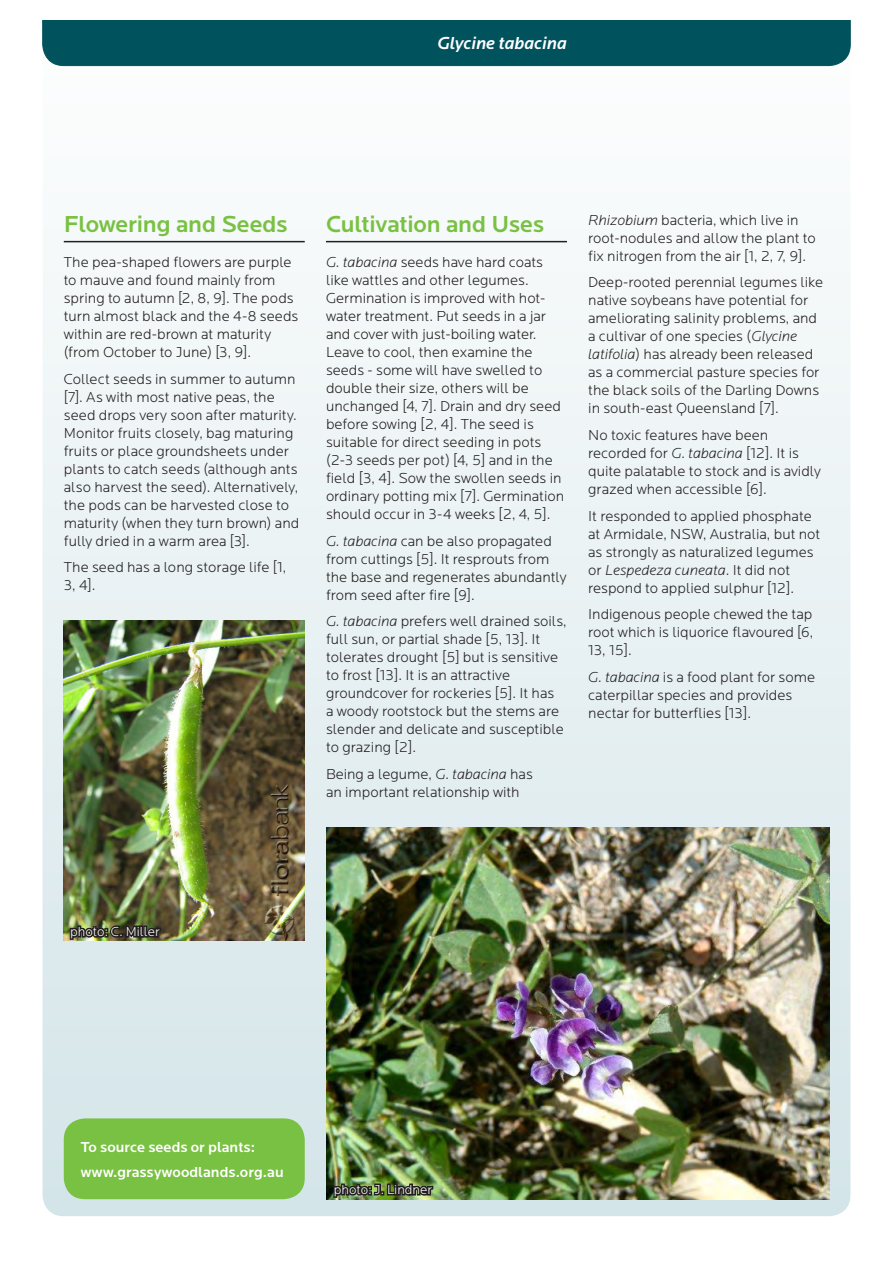
<style>
.page{position:relative;width:893px;height:1263px;background:#fff}
.page>*{position:absolute;margin:0;border:0;box-sizing:border-box;transform-origin:0 0}
.Head_A{font:500 24px "Locator";letter-spacing:-.01em;color:#79c142}
.t1{font:italic 500 18px "Locator";color:#fff}
.green_box_text{font:300 15px/18px "Locator";color:#231f20}
.body{font:300 15px/18px "Locator";letter-spacing:.005em;color:#231f20}
.body-2{font:500 15px "Locator";letter-spacing:.005em;color:#fff}
.green_box_text-2{font:500 15px "Locator";color:#fff}
.green_box_text-3{font:300 13.5px "Locator";color:#fff}
.s1{font-style:italic}
</style>
<div class="page">
<div style="left:43px;top:0;width:807px;height:1216px;background:linear-gradient(to bottom,#fefeff,#d1e2e4);border-radius:21px"></div>
<div style="left:43px;top:19px;width:807px;height:47px;background:#00525d"></div>
<div style="left:15px;top:0;width:859px;height:19px;background:#fff"></div>
<hr style="left:326px;top:241px;width:241px;height:1px;background:#231f20">
<div style="left:64px;top:1118px;width:241px;height:81px;background:#79c142;border-radius:21px"></div>
<hr style="left:64px;top:241px;width:241px;height:1px;background:#231f20">
<img style="left:64px;top:621px;width:241px;height:320px">
<img style="left:68px;top:916px;width:95px;height:27px">
<img style="left:326px;top:827px;width:503px;height:372px">
<img style="left:332px;top:1181px;width:103px;height:20px">
<p class="t1" style="left:437px;top:32px;width:131px">Glycine tabacina</p>
<p class="Head_A" style="left:64px;top:210px;width:226px">Flowering and Seeds</p>
<p class="body" style="left:64px;top:253px;width:236px">The pea-shaped flowers are purple to mauve and found mainly from spring to autumn [2, 8, 9]. The pods turn almost black and the 4-8 seeds within are red-brown at maturity (from October to June) [3, 9].</p>
<p class="body" style="left:64px;top:369px;width:237px">Collect seeds in summer to autumn [7]. As with most native peas, the seed drops very soon after maturity.<br>Monitor fruits closely, bag maturing fruits or place groundsheets under plants to catch seeds (although ants also harvest the seed). Alternatively, the pods can be harvested close to maturity (when they turn brown) and fully dried in a warm area [3].</p>
<p class="body" style="left:64px;top:558px;width:224px">The seed has a long storage life [1,<br>3, 4].</p>
<p class="Head_A" style="left:326px;top:210px;width:220px">Cultivation and Uses</p>
<p class="green_box_text" style="left:326px;top:253px;width:240px"><span class="s1">G. tabacina</span> seeds have hard coats like wattles and other legumes.<br>Germination is improved with hot&shy;water treatment. Put seeds in a jar and cover with just-boiling water.<br>Leave to cool, then examine the seeds - some will have swelled to double their size, others will be unchanged [4, 7]. Drain and dry seed before sowing [2, 4]. The seed is suitable for direct seeding in pots (2-3 seeds per pot) [4, 5] and in the field [3, 4]. Sow the swollen seeds in ordinary potting mix [7]. Germination should occur in 3-4 weeks [2, 4, 5].</p>
<p class="green_box_text" style="left:326px;top:531px;width:242px"><span class="s1">G. tabacina</span> can be also propagated from cuttings [5]. It resprouts from the base and regenerates abundantly from seed after fire [9].</p>
<p class="green_box_text" style="left:326px;top:612px;width:242px"><span class="s1">G. tabacina</span> prefers well drained soils, full sun, or partial shade [5, 13]. It tolerates drought [5] but is sensitive to frost [13]. It is an attractive groundcover for rockeries [5]. It has<br>a woody rootstock but the stems are slender and delicate and susceptible to grazing [2].</p>
<p class="green_box_text" style="left:326px;top:764px;width:208px">Being a legume, <span class="s1">G. tabacina</span> has an important relationship with</p>
<p class="green_box_text" style="left:588px;top:210px;width:229px"><span class="s1">Rhizobium</span> bacteria, which live in root-nodules and allow the plant to fix nitrogen from the air [1, 2, 7, 9].</p>
<p class="green_box_text" style="left:588px;top:273px;width:237px">Deep-rooted perennial legumes like native soybeans have potential for ameliorating salinity problems, and a cultivar of one species (<span class="s1">Glycine latifolia</span>) has already been released as a commercial pasture species for the black soils of the Darling Downs in south-east Queensland [7].</p>
<p class="green_box_text" style="left:588px;top:425px;width:234px">No toxic features have been recorded for <span class="s1">G. tabacina</span> [12]. It is quite palatable to stock and is avidly grazed when accessible [6].</p>
<p class="green_box_text" style="left:588px;top:506px;width:234px">It responded to applied phosphate at Armidale, NSW, Australia, but not as strongly as naturalized legumes or <span class="s1">Lespedeza cuneata</span>. It did not respond to applied sulphur [12].</p>
<p class="green_box_text" style="left:588px;top:604px;width:227px;text-align:justify">Indigenous people chewed the tap root which is liquorice flavoured [6, 13, 15].</p>
<p class="green_box_text" style="left:588px;top:667px;width:228px"><span class="s1">G. tabacina</span> is a food plant for some caterpillar species and provides nectar for butterflies [13].</p>
<p class="green_box_text-3" style="left:70px;top:923px;width:91px">photo: C. Miller</p>
<p class="green_box_text-2" style="left:81px;top:1138px;width:176px">To source seeds or plants:</p>
<p class="body-2" style="left:81px;top:1163px;width:204px">www.grassywoodlands.org.au</p>
<p class="green_box_text-3" style="left:334px;top:1181px;width:100px">photo: J. Lindner</p>
</div>
